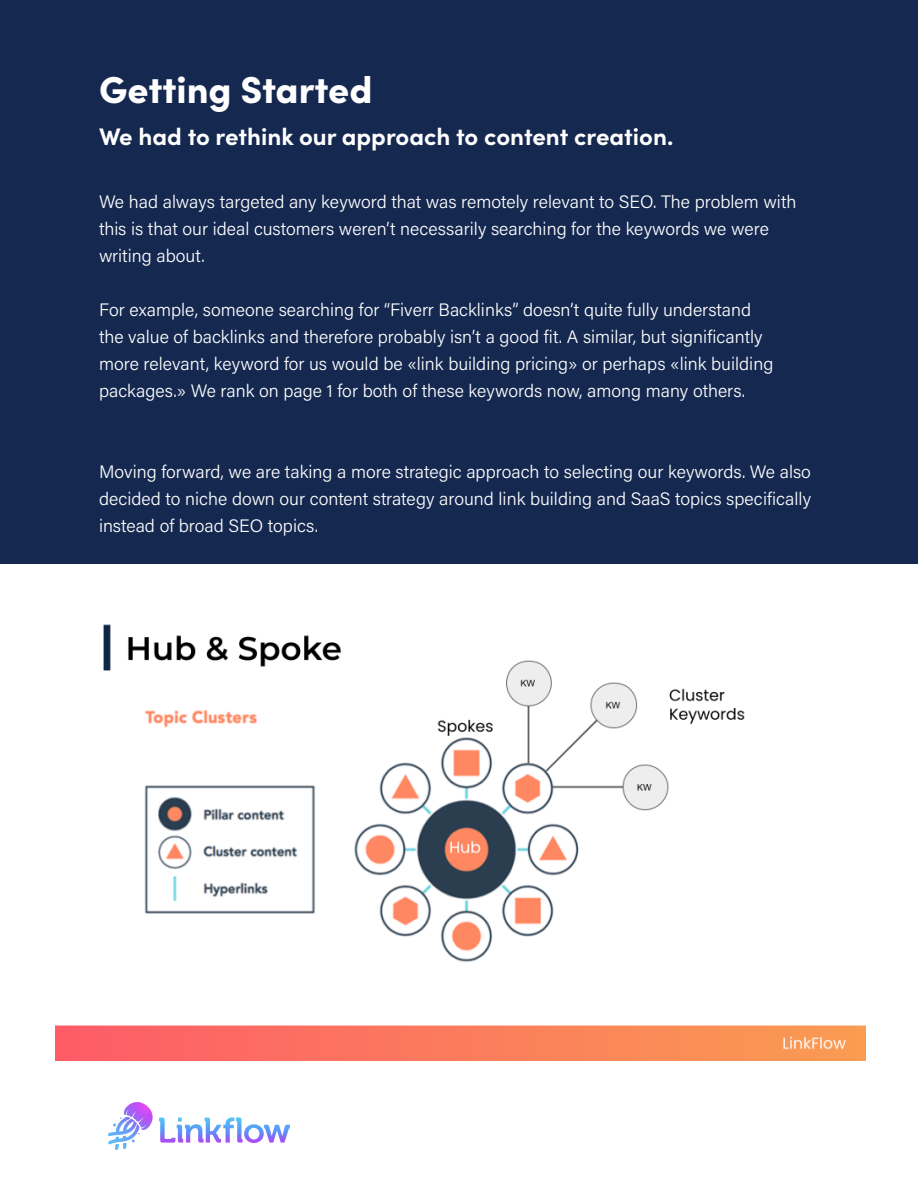
<style>
.page{position:relative;width:918px;height:1188px;background:#fff}
.page>*{position:absolute;margin:0;border:0;box-sizing:border-box;transform-origin:0 0}
.t1{font:900 37.5px "Sofia Pro";color:#fff}
.t2{font:700 24px "Sofia Pro";color:#fff}
.Style_de_paragraphe{font:300 18px/27px "Acumin Pro";color:#fff}
</style>
<div class="page">
<svg style="left:108px;top:1102px;width:45px;height:48px"></svg>
<img style="left:159px;top:1117px;width:131px;height:26px">
<div style="left:0;top:0;width:918px;height:564px;background:#152850"></div>
<img style="left:56px;top:624px;width:810px;height:437px">
<p class="t1" style="left:99px;top:60px;width:275px">Getting Started</p>
<p class="t2" style="left:99px;top:118px;width:576px">We had to rethink our approach to content creation.</p>
<p class="Style_de_paragraphe" style="left:99px;top:188px;width:699px">We had always targeted any keyword that was remotely relevant to SEO. The problem with this is that our ideal customers weren’t necessarily searching for the keywords we were writing about.</p>
<p class="Style_de_paragraphe" style="left:99px;top:296px;width:676px">For example, someone searching for “Fiverr Backlinks” doesn’t quite fully understand the value of backlinks and therefore probably isn’t a good fit. A similar, but significantly more relevant, keyword for us would be «link building pricing» or perhaps «link building packages.» We rank on page 1 for both of these keywords now, among many others.</p>
<p class="Style_de_paragraphe" style="left:99px;top:458px;width:714px;text-align:justify">Moving forward, we are taking a more strategic approach to selecting our keywords. We also decided to niche down our content strategy around link building and SaaS topics specifically instead of broad SEO topics.</p>
</div>
